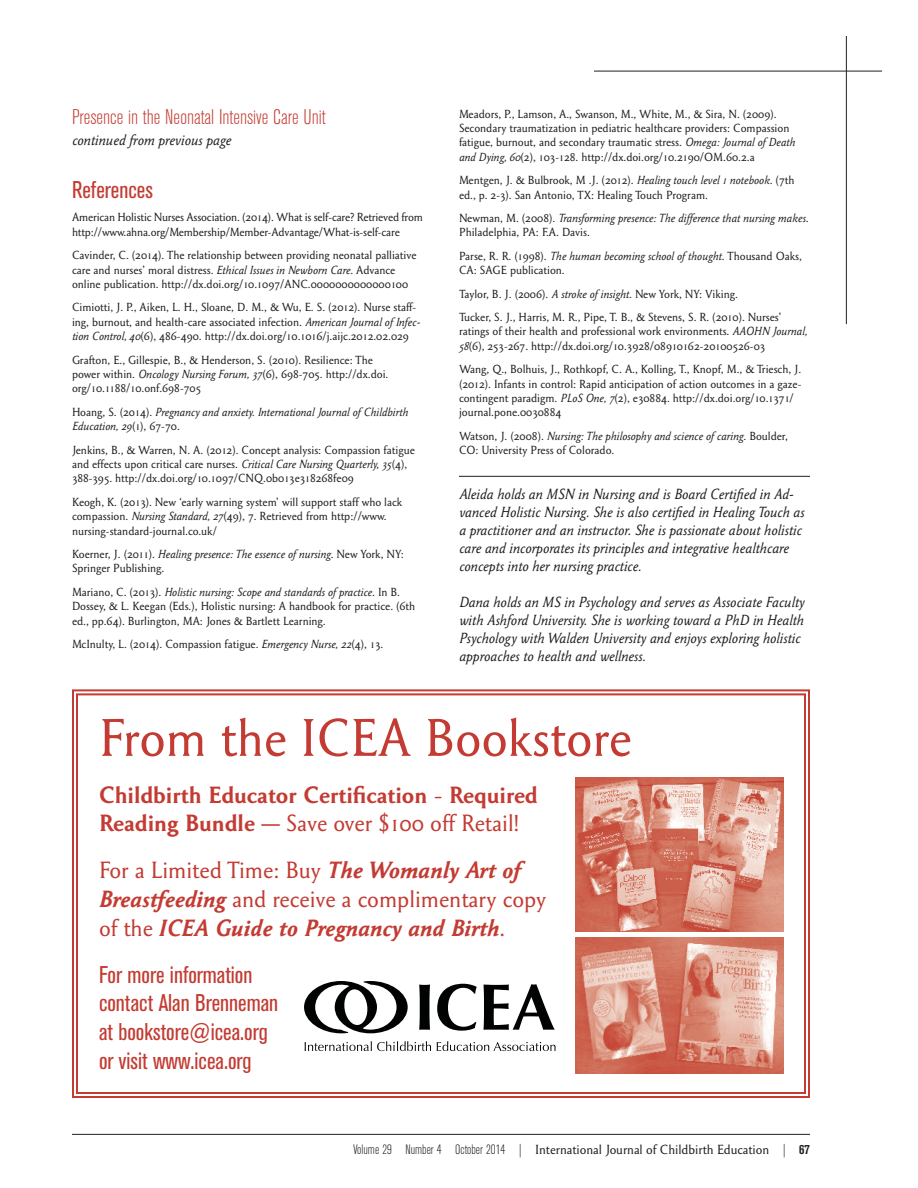
<style>
.page{position:relative;width:918px;height:1188px;background:#fff}
.page>*{position:absolute;margin:0;border:0;box-sizing:border-box;transform-origin:0 0}
.t1{font:54px "Garaline";color:#c33b32}
.t2{font:italic 700 24px/28.8px "Garaline";color:#c33b32}
.t3{font:condensed 24px/28.8px "Akzidenz Grotesk BE";color:#c33b32}
.t4{font:700 24px/28.8px "Garaline";color:#c33b32}
.t5{font:300 condensed 21px "Akzidenz Grotesk BE";color:#c33b32}
.t6{font:italic 15px/18px "Garaline";color:#231f20}
.t7{font:13.5px "Garaline";color:#231f20}
.t8{font:12px/14.4px "Garaline";color:#231f20}
.t9{font:italic 12px/14.4px "Garaline";color:#231f20}
.s1{font-style:italic}
.s2{font-style:normal}
.s3{font-weight:400}
.s4{font-weight:400;font-style:normal}
.s5{font-family:"Akzidenz Grotesk BE";font-weight:300;font-stretch:condensed}
.s6{font-family:"Akzidenz Grotesk BE";font-weight:700;font-stretch:condensed}
</style>
<div class="page">
<hr style="left:594px;top:71px;width:288px;height:1px;background:#231f20">
<hr style="left:846px;top:36px;width:1px;height:288px;background:#231f20">
<hr style="left:72px;top:1134px;width:738px;height:1px;background:#231f20">
<hr style="left:459px;top:476px;width:351px;height:1px;background:#231f20">
<svg style="left:72px;top:689px;width:738px;height:409px"></svg>
<img style="left:576px;top:778px;width:207px;height:153px">
<img style="left:576px;top:938px;width:207px;height:136px">
<h3 class="t5" style="left:72px;top:109px;width:255px">Presence in the Neonatal Intensive Care Unit</h3>
<p class="t6" style="left:72px;top:132px;width:161px">continued from previous page</p>
<h2 class="t3" style="left:72px;top:177px;width:82px">References</h2>
<p class="t8" style="left:72px;top:211px;width:353px">American Holistic Nurses Association. (2014). What is self-care? Retrieved from http://www.ahna.org/Membership/Member-Advantage/What-is-self-care</p>
<p class="t8" style="left:72px;top:249px;width:346px">Cavinder, C. (2014). The relationship between providing neonatal palliative care and nurses’ moral distress. <span class="s1">Ethical Issues in Newborn Care</span>. Advance online publication. http://dx.doi.org/10.1097/ANC.0000000000000100</p>
<p class="t8" style="left:72px;top:301px;width:350px">Cimiotti, J. P., Aiken, L. H., Sloane, D. M., &amp; Wu, E. S. (2012). Nurse staff&shy;ing, burnout, and health-care associated infection. <span class="s1">American Journal of Infec&shy;tion Control, 40</span>(6), 486-490. http://dx.doi.org/10.1016/j.aijc.2012.02.029</p>
<p class="t8" style="left:72px;top:354px;width:318px">Grafton, E., Gillespie, B., &amp; Henderson, S. (2010). Resilience: The power within. <span class="s1">Oncology Nursing Forum, 37</span>(6), 698-705. http://dx.doi. org/10.1188/10.onf.698-705</p>
<p class="t9" style="left:72px;top:406px;width:338px"><span class="s2">Hoang, S. (2014).</span> Pregnancy and anxiety. International Journal of Childbirth<br>Education, 29<span class="s2">(1), 67-70.</span></p>
<p class="t8" style="left:72px;top:444px;width:344px">Jenkins, B., &amp; Warren, N. A. (2012). Concept analysis: Compassion fatigue and effects upon critical care nurses. <span class="s1">Critical Care Nursing Quarterly, 35</span>(4),<br>388-395. http://dx.doi.org/10.1097/CNQ.0b013e318268fe09</p>
<p class="t8" style="left:72px;top:496px;width:332px">Keogh, K. (2013). New ‘early warning system’ will support staff who lack compassion. <span class="s1">Nursing Standard, 27</span>(49), 7. Retrieved from http://www. nursing-standard-journal.co.uk/</p>
<p class="t8" style="left:72px;top:548px;width:333px">Koerner, J. (2011). <span class="s1">Healing presence: The essence of nursing</span>. New York, NY:<br>Springer Publishing.</p>
<p class="t8" style="left:72px;top:586px;width:345px">Mariano, C. (2013). <span class="s1">Holistic nursing: Scope and standards of practice</span>. In B.<br>Dossey, &amp; L. Keegan (Eds.), Holistic nursing: A handbook for practice. (6th ed., pp.64). Burlington, MA: Jones &amp; Bartlett Learning.</p>
<p class="t8" style="left:72px;top:638px;width:313px">McInulty, L. (2014). Compassion fatigue. <span class="s1">Emergency Nurse, 22</span>(4), 13.</p>
<p class="t8" style="left:459px;top:108px;width:338px">Meadors, P., Lamson, A., Swanson, M., White, M., &amp; Sira, N. (2009).<br>Secondary traumatization in pediatric healthcare providers: Compassion fatigue, burnout, and secondary traumatic stress. <span class="s1">Omega: Journal of Death and Dying, 60</span>(2), 103-128. http://dx.doi.org/10.2190/OM.60.2.a</p>
<p class="t8" style="left:459px;top:174px;width:337px">Mentgen, J. &amp; Bulbrook, M .J. (2012). <span class="s1">Healing touch level 1 notebook</span>. (7th ed., p. 2-3). San Antonio, TX: Healing Touch Program.</p>
<p class="t9" style="left:459px;top:212px;width:351px"><span class="s2">Newman, M. (2008).</span> Transforming presence: The difference that nursing makes<span class="s2">.<br>Philadelphia, PA: F.A. Davis.</span></p>
<p class="t8" style="left:459px;top:250px;width:344px">Parse, R. R. (1998). <span class="s1">The human becoming school of thought</span>. Thousand Oaks,<br>CA: SAGE publication.</p>
<p class="t8" style="left:459px;top:283px;width:324px;line-height:23.4px">Taylor, B. J. (2006). <span class="s1">A stroke of insight</span>. New York, NY: Viking.<br>Tucker, S. J., Harris, M. R., Pipe, T. B., &amp; Stevens, S. R. (2010). Nurses’</p>
<p class="t8" style="left:459px;top:325px;width:350px">ratings of their health and professional work environments. <span class="s1">AAOHN Journal,<br>58</span>(6), 253-267. http://dx.doi.org/10.3928/08910162-20100526-03</p>
<p class="t8" style="left:459px;top:363px;width:344px">Wang, Q., Bolhuis, J., Rothkopf, C. A., Kolling, T., Knopf, M., &amp; Triesch, J. (2012). Infants in control: Rapid anticipation of action outcomes in a gaze&shy;contingent paradigm. <span class="s1">PLoS One, 7</span>(2), e30884. http://dx.doi.org/10.1371/ journal.pone.0030884</p>
<p class="t8" style="left:459px;top:430px;width:330px">Watson, J. (2008). <span class="s1">Nursing: The philosophy and science of caring</span>. Boulder,<br>CO: University Press of Colorado.</p>
<p class="t6" style="left:459px;top:487px;width:347px">Aleida holds an MSN in Nursing and is Board Certified in Ad&shy;vanced Holistic Nursing. She is also certified in Healing Touch as a practitioner and an instructor. She is passionate about holistic care and incorporates its principles and integrative healthcare concepts into her nursing practice.</p>
<p class="t6" style="left:459px;top:595px;width:347px">Dana holds an MS in Psychology and serves as Associate Faculty with Ashford University. She is working toward a PhD in Health Psychology with Walden University and enjoys exploring holistic approaches to health and wellness.</p>
<h1 class="t1" style="left:99px;top:717px;width:534px">From the ICEA Bookstore</h1>
<h2 class="t4" style="left:99px;top:782px;width:440px">Childbirth Educator Certification - Required<br>Reading Bundle <span class="s3">— Save over $100 off Retail!</span></h2>
<h2 class="t2" style="left:99px;top:858px;width:449px"><span class="s4">For a Limited Time: Buy</span> The Womanly Art of<br>Breastfeeding <span class="s4">and receive a complimentary copy of the</span> ICEA Guide to Pregnancy and Birth<span class="s4">.</span></h2>
<h2 class="t3" style="left:99px;top:962px;width:181px">For more information contact Alan Brenneman at bookstore@icea.org or visit www.icea.org</h2>
<p class="t7" style="left:353px;top:1144px;width:458px"><span class="s5">Volume 29 Number 4 October 2014 |</span> International Journal of Childbirth Education <span class="s5">|</span> <span class="s6">67</span></p>
</div>
